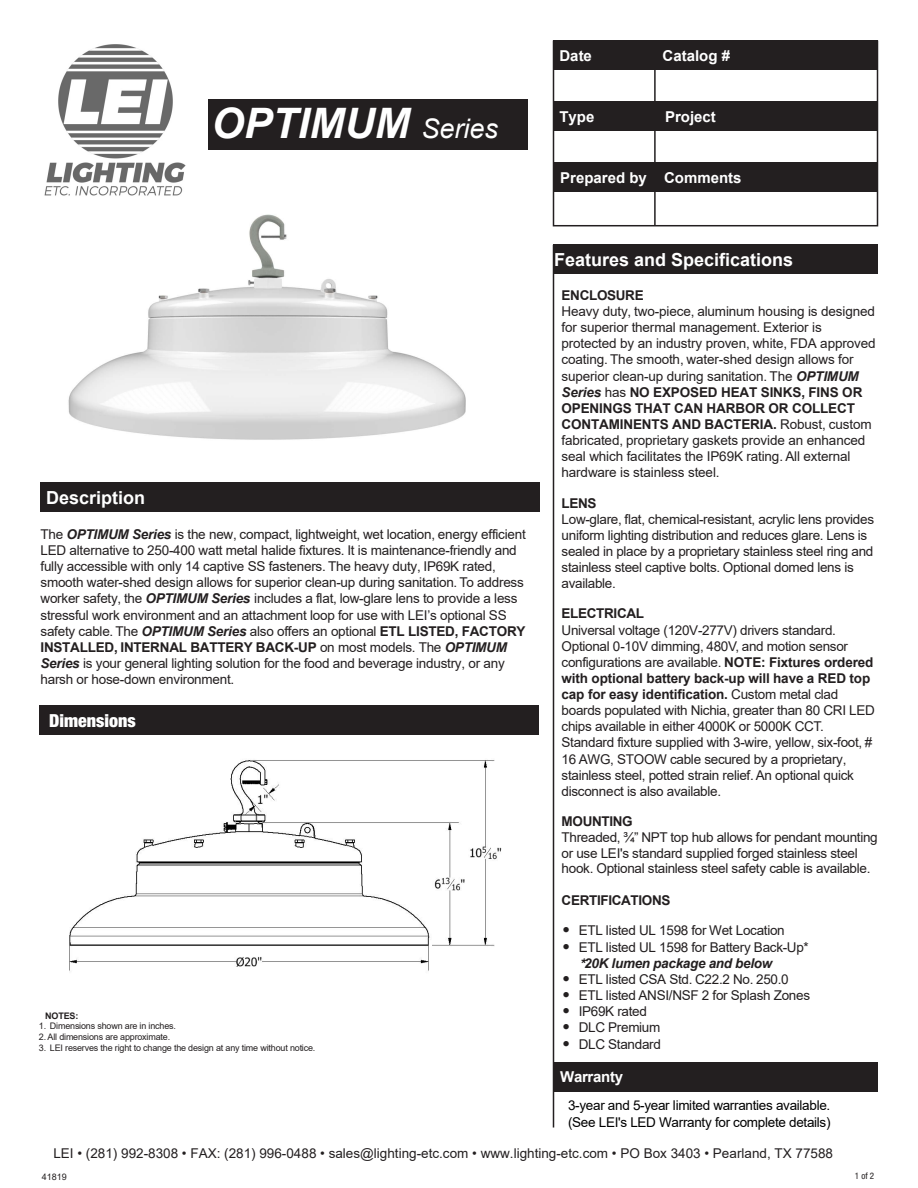
<style>
.page{position:relative;width:918px;height:1188px;background:#fff}
.page>*{position:absolute;margin:0;border:0;box-sizing:border-box;transform-origin:0 0}
.t1{font:italic 700 42px "Arial";color:#fff}
.t2{font:700 18px "Arial";color:#fff}
.t3{font:900 condensed 18px "Helvetica Neue";color:#fff}
.Tab_Text{font:700 15px "Arial";color:#fff}
.Tab_Text-2{font:700 15px "Arial";letter-spacing:-.02em;color:#fff}
.Text{font:13.5px/16.2px "Arial";letter-spacing:-.02em;color:#231f20}
.Tab_Text-3{font:13.5px/16.2px "Arial";letter-spacing:-.02em;color:#231f20}
.Text-2{font:13.5px "Arial";color:#231f20}
.t4{font:13.5px/16.2px "Arial";letter-spacing:-.02em;color:#000}
.t5{font:700 13.5px "Arial";letter-spacing:-.025em;color:#231f20}
.t6{font:9px "Arial";letter-spacing:-.02em;color:#231f20}
.t7{font:700 9px "Arial";letter-spacing:-.02em;color:#231f20}
.t8{font:condensed 9px "Helvetica Neue";color:#231f20}
.s1{font-weight:400;font-size:27px}
.s2{font-weight:700;font-style:italic}
.s3{font-weight:700}
.s4{font-family:"Helvetica Neue";font-stretch:condensed;font-size:15px}
.s5{font-family:"Helvetica Neue";font-weight:700;font-style:italic;font-stretch:condensed}
</style>
<div class="page">
<div style="left:553px;top:40px;width:325px;height:186px;border:2px solid #231f20"></div>
<img style="left:68px;top:214px;width:398px;height:226px">
<div style="left:40px;top:483px;width:500px;height:29px;background:#231f20"></div>
<div style="left:208px;top:99px;width:320px;height:51px;background:#231f20"></div>
<img style="left:44px;top:44px;width:142px;height:152px">
<div style="left:40px;top:705px;width:499px;height:29px;background:#231f20"></div>
<div style="left:553px;top:40px;width:325px;height:30px;background:#231f20"></div>
<hr style="left:654px;top:43px;width:2px;height:183px;background:#231f20">
<div style="left:554px;top:101px;width:324px;height:29px;background:#231f20"></div>
<div style="left:554px;top:163px;width:324px;height:29px;background:#231f20"></div>
<div style="left:554px;top:245px;width:324px;height:29px;background:#231f20"></div>
<hr style="left:553px;top:245px;width:1px;height:883px;background:#231f20">
<div style="left:553px;top:1063px;width:325px;height:29px;background:#231f20"></div>
<img style="left:69px;top:760px;width:433px;height:211px">
<p class="t1" style="left:211px;top:95px;width:288px">OPTIMUM <span class="s1">Series</span></p>
<p class="t2" style="left:46px;top:485px;width:101px">Description</p>
<p class="Text" style="left:40px;top:526px;width:487px">The <span class="s2">OPTIMUM Series</span> is the new, compact, lightweight, wet location, energy efficient LED alternative to 250-400 watt metal halide fixtures. It is maintenance-friendly and fully accessible with only 14 captive SS fasteners. The heavy duty, IP69K rated, smooth water-shed design allows for superior clean-up during sanitation. To address worker safety, the <span class="s2">OPTIMUM Series</span> includes a flat, low-glare lens to provide a less stressful work environment and an attachment loop for use with LEI’s optional SS safety cable. The <span class="s2">OPTIMUM Series</span> also offers an optional <span class="s3">ETL LISTED, FACTORY INSTALLED, INTERNAL BATTERY BACK-UP</span> on most models. The <span class="s2">OPTIMUM Series</span> is your general lighting solution for the food and beverage industry, or any harsh or hose-down environment.</p>
<p class="t3" style="left:49px;top:710px;width:88px">Dimensions</p>
<p class="t7" style="left:45px;top:1009px;width:35px">NOTES:</p>
<p class="t6" style="left:39px;top:1020px;width:139px">1. Dimensions shown are in inches.</p>
<p class="t6" style="left:39px;top:1031px;width:133px">2. All dimensions are approximate.</p>
<p class="t6" style="left:39px;top:1041px;width:278px">3. LEI reserves the right to change the design at any time without notice.</p>
<p class="Tab_Text" style="left:663px;top:45px;width:69px">Catalog #</p>
<p class="Tab_Text" style="left:665px;top:106px;width:52px">Project</p>
<p class="Tab_Text" style="left:664px;top:167px;width:79px">Comments</p>
<p class="t2" style="left:554px;top:247px;width:241px">Features and Specifications</p>
<p class="Text" style="left:562px;top:287px;width:315px"><span class="s3">ENCLOSURE<br></span>Heavy duty, two-piece, aluminum housing is designed for superior thermal management. Exterior is protected by an industry proven, white, FDA approved coating. The smooth, water-shed design allows for superior clean-up during sanitation. The <span class="s2">OPTIMUM Series</span> has <span class="s3">NO EXPOSED HEAT SINKS, FINS OR OPENINGS THAT CAN HARBOR OR COLLECT CONTAMINENTS AND BACTERIA.</span> Robust, custom fabricated, proprietary gaskets provide an enhanced seal which facilitates the IP69K rating. All external hardware is stainless steel.</p>
<p class="Text" style="left:562px;top:495px;width:314px"><span class="s3">LENS<br></span>Low-glare, flat, chemical-resistant, acrylic lens provides uniform lighting distribution and reduces glare. Lens is sealed in place by a proprietary stainless steel ring and stainless steel captive bolts. Optional domed lens is available.</p>
<p class="Text" style="left:562px;top:606px;width:315px"><span class="s3">ELECTRICAL<br></span>Universal voltage (120V-277V) drivers standard.<br>Optional 0-10V dimming, 480V, and motion sensor configurations are available. <span class="s3">NOTE: Fixtures ordered with optional battery back-up will have a RED top cap for easy identification.</span> Custom metal clad boards populated with Nichia, greater than 80 CRI LED chips available in either 4000K or 5000K CCT.<br>Standard fixture supplied with 3-wire, yellow, six-foot, # 16 AWG, STOOW cable secured by a proprietary, stainless steel, potted strain relief. An optional quick disconnect is also available.</p>
<p class="Text" style="left:562px;top:814px;width:318px;line-height:15.6px"><span class="s3">MOUNTING<br></span>Threaded, ¾” NPT top hub allows for pendant mounting or use LEI's standard supplied forged stainless steel hook. Optional stainless steel safety cable is available.</p>
<p class="t5" style="left:562px;top:890px;width:110px">CERTIFICATIONS</p>
<p class="Tab_Text-3" style="left:562px;top:922px;width:224px"><span class="s4">•</span> ETL listed UL 1598 for Wet Location</p>
<p class="Tab_Text-3" style="left:580px;top:939px;width:231px;text-indent:-17px"><span class="s4">•</span> ETL listed UL 1598 for Battery Back-Up* <span class="s5">*</span><span class="s2">20K lumen package and below</span></p>
<p class="Tab_Text-3" style="left:562px;top:971px;width:228px"><span class="s4">•</span> ETL listed CSA Std. C22.2 No. 250.0</p>
<p class="Tab_Text-3" style="left:562px;top:987px;width:249px"><span class="s4">•</span> ETL listed ANSI/NSF 2 for Splash Zones</p>
<p class="Tab_Text-3" style="left:562px;top:1003px;width:86px"><span class="s4">•</span> IP69K rated</p>
<p class="Tab_Text-3" style="left:562px;top:1019px;width:99px"><span class="s4">•</span> DLC Premium</p>
<p class="Tab_Text-3" style="left:562px;top:1036px;width:100px"><span class="s4">•</span> DLC Standard</p>
<p class="Tab_Text-2" style="left:560px;top:1067px;width:64px">Warranty</p>
<p class="t4" style="left:568px;top:1097px;width:264px">3-year and 5-year limited warranties available. (See LEI's LED Warranty for complete details)</p>
<p class="Text-2" style="left:53px;top:1144px;width:781px">LEI • (281) 992-8308 • FAX: (281) 996-0488 • sales@lighting-etc.com • www.lighting-etc.com • PO Box 3403 • Pearland, TX 77588</p>
<p class="t6" style="left:42px;top:1170px;width:27px">41819</p>
<p class="t8" style="left:855px;top:1171px;width:21px">1 of 2</p>
</div>
